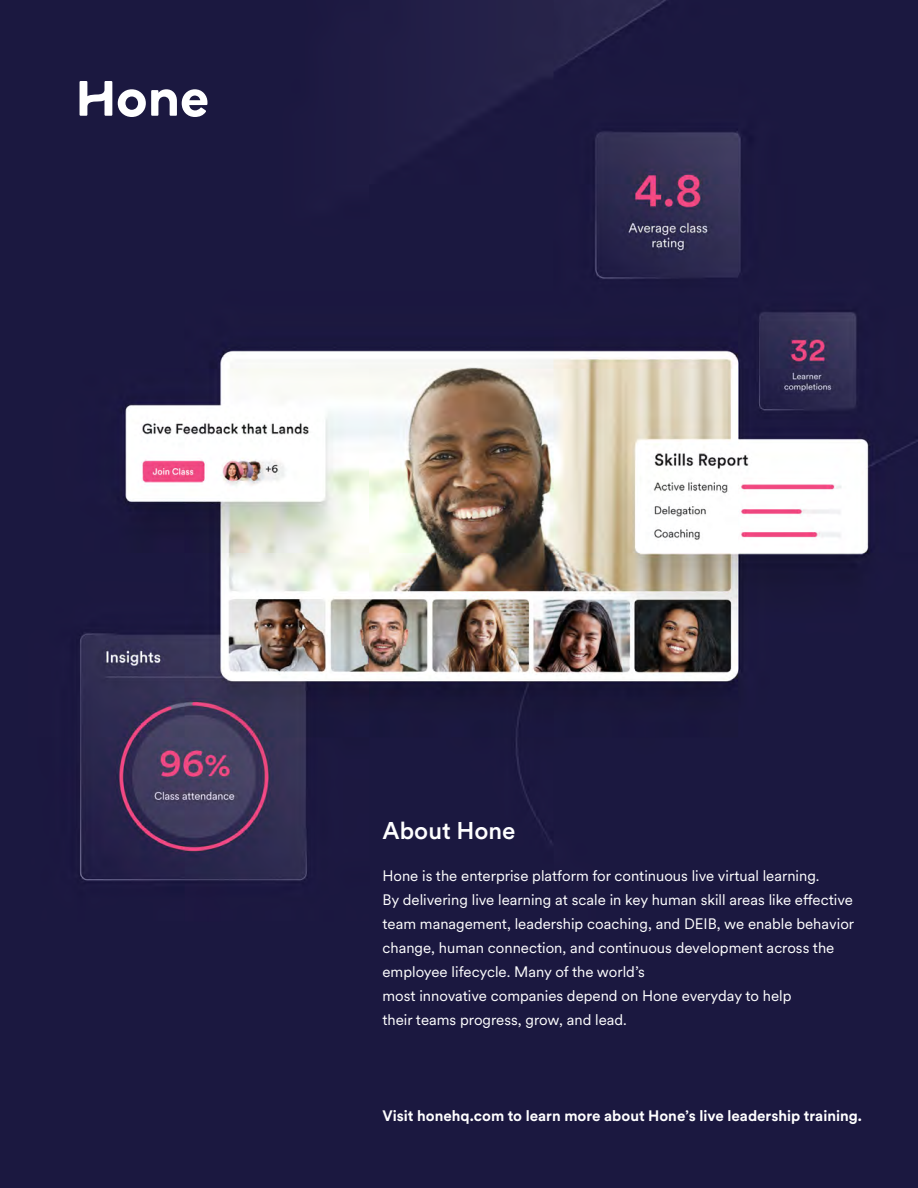
<style>
.page{position:relative;width:918px;height:1188px;background:#fff}
.page>*{position:absolute;margin:0;border:0;box-sizing:border-box;transform-origin:0 0}
.t1{font:500 24px "Circular XX";color:#fff}
.t2{font:15px/24px "Circular XX";color:#fff}
.t3{font:700 15px "Circular XX";color:#fff}
</style>
<div class="page">
<img style="left:0;top:0;width:918px;height:1188px">
<svg style="left:80px;top:81px;width:32px;height:35px"></svg>
<svg style="left:118px;top:89px;width:89px;height:28px"></svg>
<h1 class="t1" style="left:382px;top:814px;width:135px">About Hone</h1>
<p class="t2" style="left:382px;top:863px;width:473px">Hone is the enterprise platform for continuous live virtual learning.<br>By delivering live learning at scale in key human skill areas like effective team management, leadership coaching, and DEIB, we enable behavior change, human connection, and continuous development across the employee lifecycle. Many of the world’s<br>most innovative companies depend on Hone everyday to help<br>their teams progress, grow, and lead.</p>
<p class="t3" style="left:382px;top:1105px;width:481px">Visit honehq.com to learn more about Hone’s live leadership training.</p>
</div>
